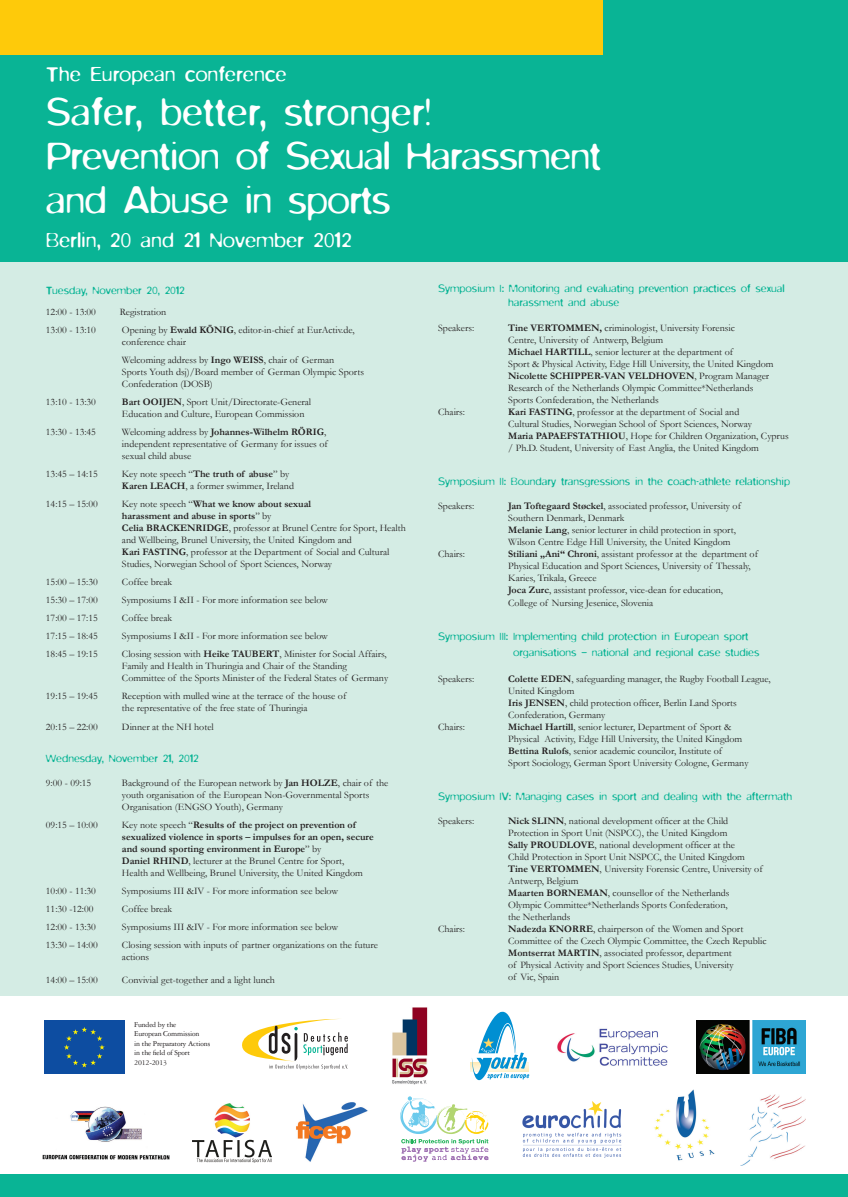
<style>
.page{position:relative;width:848px;height:1197px;background:#fff}
.page>*{position:absolute;margin:0;border:0;box-sizing:border-box;transform-origin:0 0}
.t1{font:300 43px/44px "Blur";letter-spacing:-.02em;color:#fff}
.t2{font:300 23px "Blur";color:#fff}
.t3{font:300 12px/14.4px "Blur";color:#09b495}
.t4{font:10px/12px "Garamond";color:#231f20}
.t5{font:700 10px/12px "Garamond";color:#231f20}
.t6{font:7.9px/9.5px "Garamond Three";letter-spacing:-.02em;color:#231f20}
.s1{font-weight:700}
.s2{font-weight:400}
</style>
<div class="page">
<div style="left:0;top:262px;width:848px;height:733px;background:#d4ece4"></div>
<div style="left:0;top:0;width:848px;height:262px;background:#09b495"></div>
<div style="left:0;top:0;width:602px;height:54px;background:#feca0a"></div>
<div style="left:0;top:1173px;width:848px;height:23px;background:#09b495"></div>
<svg style="left:242px;top:1018px;width:106px;height:51px"></svg>
<img style="left:392px;top:1007px;width:36px;height:77px">
<svg style="left:470px;top:1062px;width:2px;height:9px"></svg>
<svg style="left:472px;top:1011px;width:57px;height:68px"></svg>
<img style="left:696px;top:1020px;width:109px;height:53px">
<img style="left:742px;top:1094px;width:63px;height:71px">
<img style="left:193px;top:1103px;width:79px;height:58px">
<img style="left:296px;top:1102px;width:72px;height:60px">
<svg style="left:400px;top:1096px;width:88px;height:65px"></svg>
<img style="left:42px;top:1106px;width:128px;height:53px">
<img style="left:522px;top:1101px;width:100px;height:57px">
<img style="left:557px;top:1028px;width:111px;height:38px">
<img style="left:654px;top:1089px;width:61px;height:72px">
<div style="left:44px;top:1020px;width:81px;height:54px;background:#0d4da1"></div>
<svg style="left:64px;top:1027px;width:41px;height:40px"></svg>
<h2 class="t2" style="left:46px;top:61px;width:242px">The European conference</h2>
<h1 class="t1" style="left:46px;top:90px;width:557px">Safer, better, stronger!<br>Prevention of Sexual Harassment and Abuse in sports</h1>
<h2 class="t2" style="left:46px;top:227px;width:307px">Berlin, 20 and 21 November 2012</h2>
<p class="t3" style="left:46px;top:283px;width:140px">Tuesday, November 20, 2012</p>
<p class="t4" style="left:46px;top:306px;width:52px">12:00 - 13:00</p>
<p class="t4" style="left:120px;top:306px;width:48px">Registration</p>
<p class="t4" style="left:46px;top:324px;width:52px">13:00 - 13:10</p>
<p class="t4" style="left:122px;top:324px;width:234px">Opening by <span class="s1">Ewald KÖNIG</span>, editor-in-chief at EurActiv.de, conference chair</p>
<p class="t4" style="left:122px;top:354px;width:243px">Welcoming address by <span class="s1">Ingo WEISS</span>, chair of German<br>Sports Youth dsj)/Board member of German Olympic Sports<br>Confederation (DOSB)</p>
<p class="t4" style="left:46px;top:396px;width:52px">13:10 - 13:30</p>
<p class="t4" style="left:122px;top:396px;width:191px"><span class="s1">Bart OOIJEN</span>, Sport Unit/Directorate-General<br>Education and Culture, European Commission</p>
<p class="t4" style="left:46px;top:426px;width:52px">13:30 - 13:45</p>
<p class="t4" style="left:122px;top:426px;width:207px">Welcoming address by <span class="s1">Johannes-Wilhelm RÖRIG</span>, independent representative of Germany for issues of sexual child abuse</p>
<p class="t4" style="left:46px;top:468px;width:53px">13:45 – 14:15</p>
<p class="t4" style="left:122px;top:468px;width:173px">Key note speech “<span class="s1">The truth of abuse</span>” by<br><span class="s1">Karen LEACH</span>, a former swimmer, Ireland</p>
<p class="t4" style="left:46px;top:498px;width:53px">14:15 – 15:00</p>
<p class="t4" style="left:122px;top:498px;width:285px">Key note speech “<span class="s1">What we know about sexual<br>harassment and abuse in sports</span>” by<br><span class="s1">Celia BRACKENRIDGE</span>, professor at Brunel Centre for Sport, Health and Wellbeing, Brunel University, the United Kingdom and<br><span class="s1">Kari FASTING</span>, professor at the Department of Social and Cultural Studies, Norwegian School of Sport Sciences, Norway</p>
<p class="t4" style="left:46px;top:576px;width:53px">15:00 – 15:30</p>
<p class="t4" style="left:122px;top:576px;width:52px">Coffee break</p>
<p class="t4" style="left:46px;top:594px;width:53px">15:30 – 17:00</p>
<p class="t4" style="left:122px;top:594px;width:207px">Symposiums I &amp;II - For more information see below</p>
<p class="t4" style="left:46px;top:612px;width:53px">17:00 – 17:15</p>
<p class="t4" style="left:122px;top:612px;width:52px">Coffee break</p>
<p class="t4" style="left:46px;top:630px;width:53px">17:15 – 18:45</p>
<p class="t4" style="left:122px;top:630px;width:207px">Symposiums I &amp;II - For more information see below</p>
<p class="t4" style="left:46px;top:648px;width:53px">18:45 – 19:15</p>
<p class="t4" style="left:122px;top:648px;width:268px">Closing session with <span class="s1">Heike TAUBERT</span>, Minister for Social Affairs,<br>Family and Health in Thuringia and Chair of the Standing<br>Committee of the Sports Minister of the Federal States of Germany</p>
<p class="t4" style="left:46px;top:690px;width:53px">19:15 – 19:45</p>
<p class="t4" style="left:122px;top:690px;width:226px">Reception with mulled wine at the terrace of the house of the representative of the free state of Thuringia</p>
<p class="t4" style="left:46px;top:720px;width:53px">20:15 – 22:00</p>
<p class="t4" style="left:122px;top:720px;width:93px">Dinner at the NH hotel</p>
<p class="t3" style="left:46px;top:750px;width:154px">Wednesday, November 21, 2012</p>
<p class="t4" style="left:46px;top:776px;width:47px">9:00 - 09:15</p>
<p class="t4" style="left:122px;top:776px;width:268px">Background of the European network by <span class="s1">Jan HOLZE</span>, chair of the youth organisation of the European Non-Governmental Sports<br>Organisation (ENGSO Youth), Germany</p>
<p class="t4" style="left:46px;top:818px;width:53px">09:15 – 10:00</p>
<p class="t5" style="left:122px;top:818px;width:253px"><span class="s2">Key note speech “</span>Results of the project on prevention of sexualized violence in sports – impulses for an open, secure and sound sporting environment in Europe<span class="s2">” by<br></span>Daniel RHIND<span class="s2">, lecturer at the Brunel Centre for Sport,<br>Health and Wellbeing, Brunel University, the United Kingdom</span></p>
<p class="t4" style="left:46px;top:884px;width:52px">10:00 - 11:30</p>
<p class="t4" style="left:122px;top:884px;width:218px">Symposiums III &amp;IV - For more information see below</p>
<p class="t4" style="left:46px;top:902px;width:49px">11:30 -12:00</p>
<p class="t4" style="left:122px;top:902px;width:52px">Coffee break</p>
<p class="t4" style="left:46px;top:920px;width:52px">12:00 - 13:30</p>
<p class="t4" style="left:122px;top:920px;width:218px">Symposiums III &amp;IV - For more information see below</p>
<p class="t4" style="left:46px;top:938px;width:53px">13:30 – 14:00</p>
<p class="t4" style="left:122px;top:938px;width:257px">Closing session with inputs of partner organizations on the future actions</p>
<p class="t4" style="left:46px;top:973px;width:53px">14:00 – 15:00</p>
<p class="t4" style="left:122px;top:973px;width:154px">Convivial get-together and a light lunch</p>
<p class="t6" style="left:134px;top:1019px;width:78px">Funded by the<br>European Commission<br>in the Preparatory Actions in the field of Sport<br>2012-2013</p>
<p class="t3" style="left:508px;top:281px;width:278px;text-indent:-70px">Symposium I: Monitoring and evaluating prevention practices of sexual harassment and abuse</p>
<p class="t4" style="left:438px;top:322px;width:38px">Speakers:</p>
<p class="t4" style="left:508px;top:322px;width:267px"><span class="s1">Tine VERTOMMEN,</span> criminologist, University Forensic<br>Centre, University of Antwerp, Belgium<br><span class="s1">Michael HARTILL</span>, senior lecturer at the department of<br>Sport &amp; Physical Activity, Edge Hill University, the United Kingdom <span class="s1">Nicolette SCHIPPER-VAN VELDHOVEN</span>, Program Manager Research of the Netherlands Olympic Committee*Netherlands Sports Confederation, the Netherlands</p>
<p class="t4" style="left:438px;top:406px;width:28px">Chairs:</p>
<p class="t4" style="left:508px;top:406px;width:282px"><span class="s1">Kari FASTING</span>, professor at the department of Social and<br>Cultural Studies, Norwegian School of Sport Sciences, Norway<br><span class="s1">Maria PAPAEFSTATHIOU</span>, Hope for Children Organization, Cyprus / Ph.D. Student, University of East Anglia, the United Kingdom</p>
<p class="t3" style="left:438px;top:474px;width:353px">Symposium II: Boundary transgressions in the coach-athlete relationship</p>
<p class="t4" style="left:438px;top:500px;width:38px">Speakers:</p>
<p class="t4" style="left:508px;top:500px;width:234px"><span class="s1">Jan Toftegaard Støckel</span>, associated professor, University of Southern Denmark, Denmark<br><span class="s1">Melanie Lang</span>, senior lecturer in child protection in sport, Wilson Centre Edge Hill University, the United Kingdom</p>
<p class="t4" style="left:438px;top:548px;width:28px">Chairs:</p>
<p class="t4" style="left:508px;top:548px;width:251px"><span class="s1">Stiliani „Ani“ Chroni</span>, assistant professor at the department of Physical Education and Sport Sciences, University of Thessaly, Karies, Trikala, Greece<br><span class="s1">Joca Zurc</span>, assistant professor, vice-dean for education,<br>College of Nursing Jesenice, Slovenia</p>
<p class="t3" style="left:513px;top:627px;width:248px;line-height:16px;text-indent:-75px">Symposium III: Implementing child protection in European sport organisations – national and regional case studies</p>
<p class="t4" style="left:438px;top:672px;width:38px">Speakers:</p>
<p class="t4" style="left:508px;top:672px;width:264px"><span class="s1">Colette EDEN</span>, safeguarding manager, the Rugby Football League, United Kingdom<br><span class="s1">Iris JENSEN</span>, child protection officer, Berlin Land Sports Confederation, Germany</p>
<p class="t4" style="left:438px;top:720px;width:28px">Chairs:</p>
<p class="t4" style="left:508px;top:720px;width:242px"><span class="s1">Michael Hartill</span>, senior lecturer, Department of Sport &amp; Physical Activity, Edge Hill University, the United Kingdom <span class="s1">Bettina Rulofs</span>, senior academic councilor, Institute of<br>Sport Sociology, German Sport University Cologne, Germany</p>
<p class="t3" style="left:438px;top:789px;width:355px">Symposium IV: Managing cases in sport and dealing with the aftermath</p>
<p class="t4" style="left:438px;top:814px;width:38px">Speakers:</p>
<p class="t4" style="left:508px;top:814px;width:256px"><span class="s1">Nick SLINN</span>, national development officer at the Child Protection in Sport Unit (NSPCC), the United Kingdom<br><span class="s1">Sally PROUDLOVE</span>, national development officer at the<br>Child Protection in Sport Unit NSPCC, the United Kingdom <span class="s1">Tine VERTOMMEN</span>, University Forensic Centre, University of Antwerp, Belgium<br><span class="s1">Maarten BORNEMAN</span>, counsellor of the Netherlands Olympic Committee*Netherlands Sports Confederation,<br>the Netherlands</p>
<p class="t4" style="left:438px;top:922px;width:28px">Chairs:</p>
<p class="t4" style="left:508px;top:922px;width:260px"><span class="s1">Nadezda KNORRE</span>, chairperson of the Women and Sport Committee of the Czech Olympic Committee, the Czech Republic <span class="s1">Montserrat MARTIN</span>, associated professor, department<br>of Physical Activity and Sport Sciences Studies, University<br>of Vic, Spain</p>
</div>
